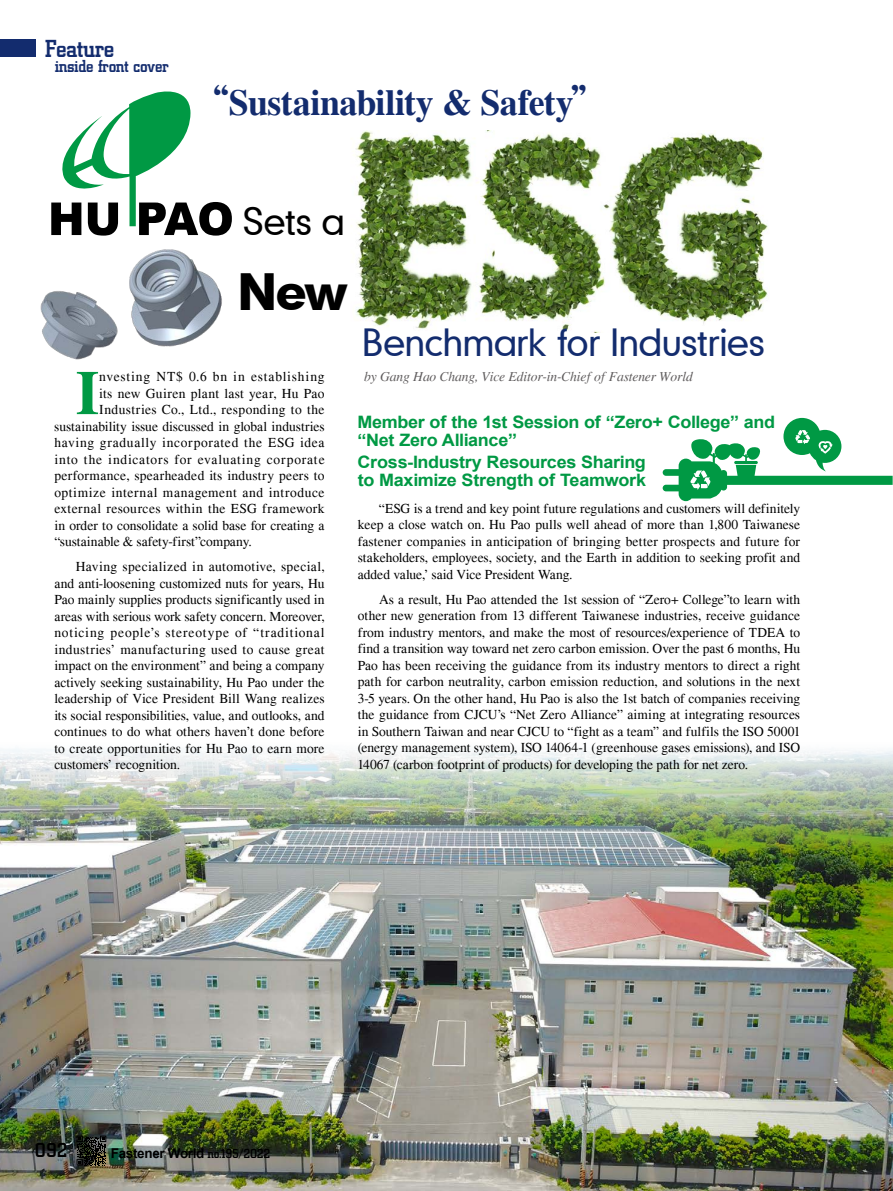
<style>
.page{position:relative;width:893px;height:1191px;background:#fff}
.page>*{position:absolute;margin:0;border:0;box-sizing:border-box;transform-origin:0 0}
.t1{font:700 62.1px "Times";color:#094}
.t2{font:48px "Geometric 706 BT Black B";color:#000}
.t3{font:700 36px "Times";letter-spacing:-.015em;color:#132c6e}
.t4{font:36px "Geometric 706 BT Medium B";letter-spacing:-.03em;color:#132c6e}
.t5{font:36px "Geometric 706 BT Medium B";color:#000}
.t6{font:500 25.5px "City D";letter-spacing:-.025em;color:#132c6e}
.t7{font:500 21px "City D";color:#000}
.t8{font:500 18px "City D";letter-spacing:-.025em;color:#132c6e}
.t9{font:700 17.1px/18px "Arial";letter-spacing:-.02em;color:#094;scale:1.05 1}
.t10{font:13.5px/16.5px "Times";letter-spacing:.02em;color:#000;text-align:justify}
.t11{font:13.5px "Times";color:#000}
.t12{font:13.5px "Times";letter-spacing:.06em;color:#000}
.t13{font:italic 13.5px "Times";letter-spacing:-.005em;color:#5e5b5c}
.t14{font:13.5px "Times";letter-spacing:.04em;color:#000}
.t15{font:13.5px "Times";letter-spacing:.05em;color:#000}
.t16{font:700 13.5px "Arial";letter-spacing:-.025em;color:#000}
.s1{font-family:"DF Ming Std W9";font-weight:400}
.s2{font-family:"City D";font-weight:500}
</style>
<div class="page">
<img style="left:0;top:748px;width:893px;height:443px">
<img style="left:356px;top:130px;width:412px;height:202px">
<svg style="left:51px;top:91px;width:181px;height:145px"></svg>
<svg style="left:663px;top:418px;width:230px;height:83px"></svg>
<img style="left:40px;top:291px;width:78px;height:68px">
<img style="left:129px;top:249px;width:93px;height:98px">
<div style="left:0;top:40px;width:36px;height:17px;background:#132c6e"></div>
<svg style="left:77px;top:1135px;width:29px;height:30px"></svg>
<h3 class="t6" style="left:45px;top:35px;width:71px">Feature</h3>
<h3 class="t8" style="left:55px;top:56px;width:116px">inside front cover</h3>
<h3 class="t3" style="left:193px;top:80px;width:416px"><span class="s1">“</span>Sustainability &amp; Safety<span class="s1">”</span></h3>
<h3 class="t5" style="left:243px;top:197px;width:104px">Sets a</h3>
<h2 class="t2" style="left:237px;top:259px;width:112px">New</h2>
<h1 class="t1" style="left:75px;top:355px;width:26px">I</h1>
<p class="t12" style="left:99px;top:368px;width:227px">nvesting NT$ 0.6 bn in establishing</p>
<p class="t10" style="left:99px;top:385px;width:227px">its new Guiren plant last year, Hu Pao</p>
<p class="t10" style="left:99px;top:401px;width:227px">Industries Co., Ltd., responding to the</p>
<p class="t11" style="left:54px;top:418px;width:272px">sustainability issue discussed in global industries</p>
<p class="t15" style="left:54px;top:434px;width:272px">having gradually incorporated the ESG idea</p>
<p class="t12" style="left:54px;top:451px;width:272px">into the indicators for evaluating corporate</p>
<p class="t10" style="left:54px;top:467px;width:272px">performance, spearheaded its industry peers to</p>
<p class="t14" style="left:54px;top:484px;width:272px">optimize internal management and introduce</p>
<p class="t10" style="left:54px;top:500px;width:272px">external resources within the ESG framework</p>
<p class="t11" style="left:54px;top:517px;width:272px">in order to consolidate a solid base for creating a</p>
<p class="t11" style="left:54px;top:533px;width:199px">“sustainable &amp; safety-first”company.</p>
<p class="t10" style="left:54px;top:558px;width:272px;text-indent:21px">Having specialized in automotive, special, and anti-loosening customized nuts for years, Hu Pao mainly supplies products significantly used in areas with serious work safety concern. Moreover, noticing people’s stereotype of “traditional industries’ manufacturing used to cause great impact on the environment” and being a company actively seeking sustainability, Hu Pao under the leadership of Vice President Bill Wang realizes its social responsibilities, value, and outlooks, and continues to do what others haven’t done before to create opportunities for Hu Pao to earn more customers’ recognition.</p>
<h3 class="t4" style="left:362px;top:319px;width:405px">Benchmark for Industries</h3>
<p class="t13" style="left:364px;top:369px;width:330px">by Gang Hao Chang, Vice Editor-in-Chief of Fastener World</p>
<p class="t9" style="left:358px;top:413px;width:399px">Member of the 1st Session of “Zero+ College” and “Net Zero Alliance”</p>
<p class="t9" style="left:358px;top:453px;width:276px">Cross-Industry Resources Sharing to Maximize Strength of Teamwork</p>
<p class="t10" style="left:358px;top:500px;width:444px;text-indent:21px">“ESG is a trend and key point future regulations and customers will definitely keep a close watch on. Hu Pao pulls well ahead of more than 1,800 Taiwanese fastener companies in anticipation of bringing better prospects and future for stakeholders, employees, society, and the Earth in addition to seeking profit and added value,’ said Vice President Wang.</p>
<p class="t10" style="left:357px;top:591px;width:444px;text-indent:22px">As a result, Hu Pao attended the 1st session of “Zero+ College”to learn with other new generation from 13 different Taiwanese industries, receive guidance from industry mentors, and make the most of resources/experience of TDEA to find a transition way toward net zero carbon emission. Over the past 6 months, Hu Pao has been receiving the guidance from its industry mentors to direct a right path for carbon neutrality, carbon emission reduction, and solutions in the next 3-5 years. On the other hand, Hu Pao is also the 1st batch of companies receiving the guidance from CJCU’s “Net Zero Alliance” aiming at integrating resources in Southern Taiwan and near CJCU to “fight as a team” and fulfils the ISO 50001 (energy management system), ISO 14064-1 (greenhouse gases emissions), and ISO 14067 (carbon footprint of products) for developing the path for net zero.</p>
<h3 class="t7" style="left:35px;top:1138px;width:34px">092</h3>
<p class="t16" style="left:111px;top:1144px;width:161px">Fastener World <span class="s2">no.195/2022</span></p>
</div>
